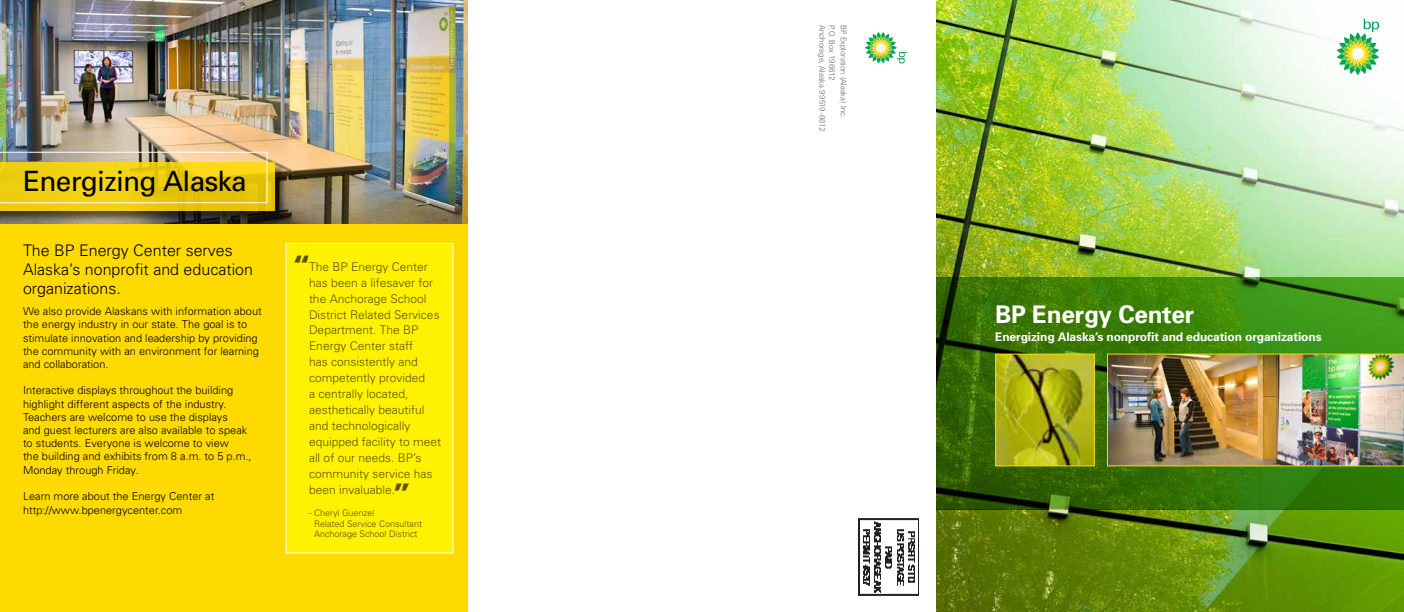
<style>
.page{position:relative;width:1404px;height:612px;background:#fff}
.page>*{position:absolute;margin:0;border:0;box-sizing:border-box;transform-origin:0 0}
.t1{font:900 29.7px "Univers";color:#605200}
.t2{font:28px "Univers";letter-spacing:-.025em;color:#000}
.t3{font:700 24.3px "Univers";letter-spacing:-.01em;color:#fff}
.t4{font:300 16px/19.2px "Univers";color:#000}
.t5{font:300 12px/16px "Univers";color:#605200}
.t6{font:700 12px "Univers";letter-spacing:-.01em;color:#fff}
.t7{font:300 11px/13.2px "Univers";color:#000}
.t8{font:300 9px/10.8px "Univers";color:#605200}
.t9{font:300 8.2px "Univers BQ";letter-spacing:.01em;color:#636466;scale:.95 1}
</style>
<div class="page">
<img style="left:936px;top:0;width:468px;height:612px">
<img style="left:936px;top:278px;width:468px;height:231px">
<svg style="left:1337px;top:19px;width:42px;height:56px"></svg>
<img style="left:997px;top:356px;width:96px;height:108px">
<div style="left:995px;top:354px;width:100px;height:112px;border:1px solid #ffda00"></div>
<img style="left:1107px;top:354px;width:297px;height:112px">
<div style="left:0;top:209px;width:468px;height:403px;background:#ffda00"></div>
<img style="left:0;top:0;width:468px;height:224px">
<div style="left:0;top:162px;width:287px;height:60px;background:#000;opacity:.6"></div>
<svg style="left:0;top:162px;width:275px;height:48px;background:#eacb13"></svg>
<svg style="left:0;top:152px;width:268px;height:51px;background:#e6c82f"></svg>
<div style="left:286px;top:243px;width:168px;height:311px;background:#fff200"></div>
<svg style="left:865px;top:32px;width:42px;height:32px"></svg>
<img style="left:858px;top:518px;width:61px;height:78px">
<h2 class="t2" style="left:23px;top:164px;width:225px">Energizing Alaska</h2>
<h3 class="t4" style="left:23px;top:240px;width:232px">The BP Energy Center serves<br>Alaska’s nonprofit and education organizations.</h3>
<p class="t7" style="left:23px;top:305px;width:240px">We also provide Alaskans with information about the energy industry in our state. The goal is to stimulate innovation and leadership by providing the community with an environment for learning and collaboration.</p>
<p class="t7" style="left:23px;top:384px;width:230px">Interactive displays throughout the building highlight different aspects of the industry.<br>Teachers are welcome to use the displays<br>and guest lecturers are also available to speak to students. Everyone is welcome to view<br>the building and exhibits from 8 a.m. to 5 p.m., Monday through Friday.</p>
<p class="t7" style="left:23px;top:489px;width:193px;line-height:14.4px">Learn more about the Energy Center at http://www.bpenergycenter.com</p>
<h1 class="t1" style="left:291px;top:248px;width:21px">“</h1>
<p class="t5" style="left:309px;top:258px;width:134px">The BP Energy Center has been a lifesaver for the Anchorage School<br>District Related Services<br>Department. The BP<br>Energy Center staff<br>has consistently and competently provided<br>a centrally located, aesthetically beautiful and technologically equipped facility to meet all of our needs. BP’s community service has been invaluable.</p>
<p class="t8" style="left:314px;top:507px;width:110px;text-indent:-5px">- Cheryl Guenzel<br>Related Service Consultant<br>Anchorage School District</p>
<h1 class="t1" style="left:392px;top:476px;width:21px">”</h1>
<p class="t9" style="left:827px;top:25px;width:113px;rotate:90deg">Anchorage, Alaska 99519-6612</p>
<p class="t9" style="left:837px;top:25px;width:60px;rotate:90deg">P.O. Box 196612</p>
<p class="t9" style="left:848px;top:25px;width:99px;rotate:90deg">BP Exploration (Alaska) Inc.</p>
<h3 class="t3" style="left:995px;top:299px;width:201px">BP Energy Center</h3>
<p class="t6" style="left:995px;top:330px;width:328px">Energizing Alaska’s nonprofit and education organizations</p>
</div>
